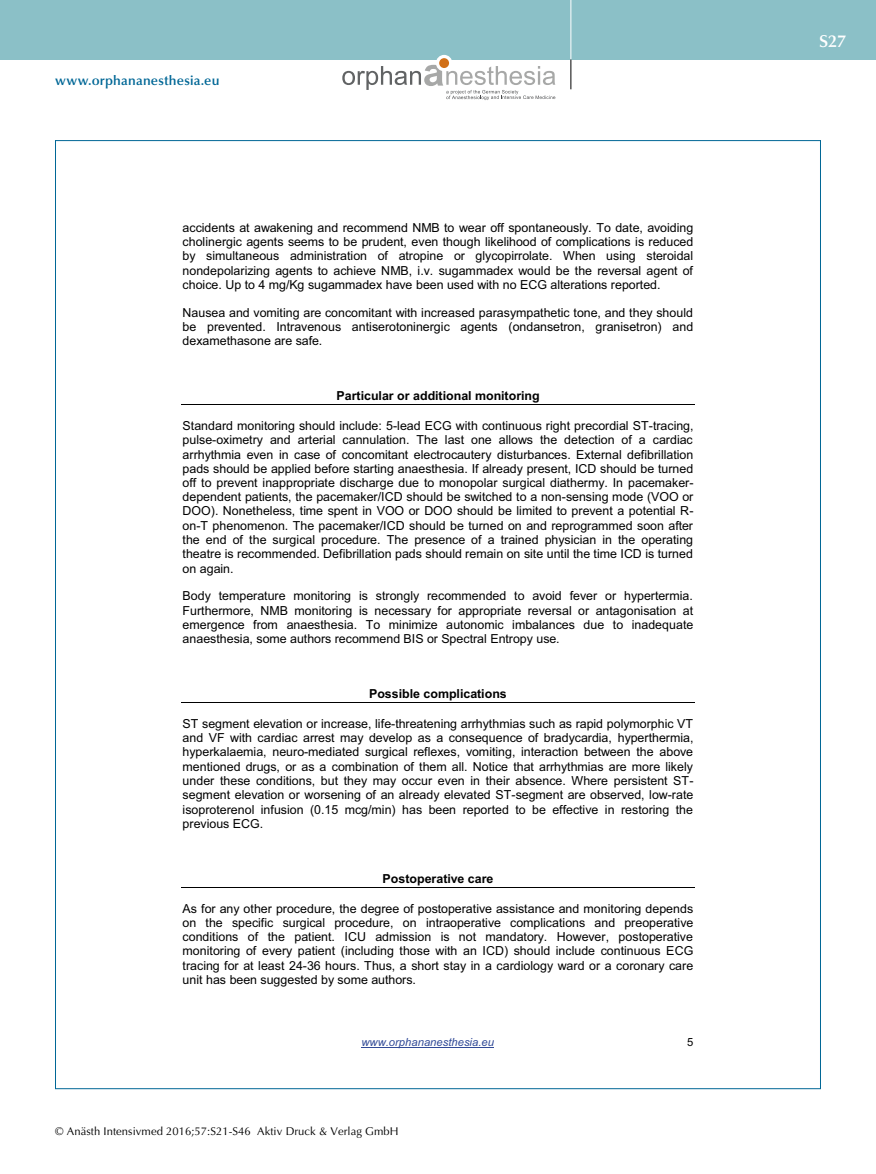
<style>
.page{position:relative;width:876px;height:1174px;background:#fff}
.page>*{position:absolute;margin:0;border:0;box-sizing:border-box;transform-origin:0 0}
.t1{font:600 17.25px "Optima";color:#fff}
.t2{font:600 13.5px "Optima";letter-spacing:.015em;color:#006796}
.t3{font:12.45px/14.2px "Arial";color:#000;text-align:justify}
.t4{font:700 12.45px "Arial";color:#000}
.t5{font:11.25px "Optima";letter-spacing:.005em;color:#000}
.t6{font:italic 11.25px "Arial";color:#314a97}
.t7{font:11.25px "Arial";color:#000}
</style>
<div class="page">
<div style="left:0;top:0;width:876px;height:60px;background:#8bc0c7"></div>
<hr style="left:571px;top:0;width:1px;height:60px;background:#fff">
<svg style="left:571px;top:60px;width:1px;height:29px"></svg>
<svg style="left:436px;top:55px;width:16px;height:16px"></svg>
<div style="left:439px;top:58px;width:10px;height:10px;background:#d17018;border-radius:50%"></div>
<svg style="left:342px;top:65px;width:213px;height:35px"></svg>
<hr style="left:361px;top:1047px;width:133px;height:1px;background:#314a97">
<hr style="left:181px;top:404px;width:514px;height:1px;background:#000">
<hr style="left:181px;top:702px;width:514px;height:1px;background:#000">
<hr style="left:181px;top:887px;width:514px;height:1px;background:#000">
<p class="t2" style="left:55px;top:73px;width:166px">www.orphananesthesia.eu</p>
<p class="t3" style="left:183px;top:220px;width:512px">accidents at awakening and recommend NMB to wear off spontaneously. To date, avoiding cholinergic agents seems to be prudent, even though likelihood of complications is reduced by simultaneous administration of atropine or glycopirrolate. When using steroidal nondepolarizing agents to achieve NMB, i.v. sugammadex would be the reversal agent of choice. Up to 4 mg/Kg sugammadex have been used with no ECG alterations reported.</p>
<p class="t3" style="left:183px;top:305px;width:512px">Nausea and vomiting are concomitant with increased parasympathetic tone, and they should be prevented. Intravenous antiserotoninergic agents (ondansetron, granisetron) and dexamethasone are safe.</p>
<p class="t4" style="left:336px;top:388px;width:205px">Particular or additional monitoring</p>
<p class="t3" style="left:183px;top:419px;width:513px">Standard monitoring should include: 5-lead ECG with continuous right precordial ST-tracing, pulse-oximetry and arterial cannulation. The last one allows the detection of a cardiac arrhythmia even in case of concomitant electrocautery disturbances. External defibrillation pads should be applied before starting anaesthesia. If already present, ICD should be turned off to prevent inappropriate discharge due to monopolar surgical diathermy. In pacemaker&shy;dependent patients, the pacemaker/ICD should be switched to a non-sensing mode (VOO or DOO). Nonetheless, time spent in VOO or DOO should be limited to prevent a potential R&shy;on-T phenomenon. The pacemaker/ICD should be turned on and reprogrammed soon after the end of the surgical procedure. The presence of a trained physician in the operating theatre is recommended. Defibrillation pads should remain on site until the time ICD is turned on again.</p>
<p class="t3" style="left:183px;top:589px;width:512px">Body temperature monitoring is strongly recommended to avoid fever or hypertermia.<br>Furthermore, NMB monitoring is necessary for appropriate reversal or antagonisation at emergence from anaesthesia. To minimize autonomic imbalances due to inadequate anaesthesia, some authors recommend BIS or Spectral Entropy use.</p>
<p class="t4" style="left:369px;top:686px;width:139px">Possible complications</p>
<p class="t3" style="left:183px;top:716px;width:512px">ST segment elevation or increase, life-threatening arrhythmias such as rapid polymorphic VT and VF with cardiac arrest may develop as a consequence of bradycardia, hyperthermia, hyperkalaemia, neuro-mediated surgical reflexes, vomiting, interaction between the above mentioned drugs, or as a combination of them all. Notice that arrhythmias are more likely under these conditions, but they may occur even in their absence. Where persistent ST&shy;segment elevation or worsening of an already elevated ST-segment are observed, low-rate isoproterenol infusion (0.15 mcg/min) has been reported to be effective in restoring the previous ECG.</p>
<p class="t4" style="left:383px;top:870px;width:112px">Postoperative care</p>
<p class="t3" style="left:183px;top:901px;width:512px">As for any other procedure, the degree of postoperative assistance and monitoring depends on the specific surgical procedure, on intraoperative complications and preoperative conditions of the patient. ICU admission is not mandatory. However, postoperative monitoring of every patient (including those with an ICD) should include continuous ECG tracing for at least 24-36 hours. Thus, a short stay in a cardiology ward or a coronary care unit has been suggested by some authors.</p>
<p class="t6" style="left:361px;top:1035px;width:134px">www.orphananesthesia.eu</p>
<p class="t7" style="left:687px;top:1035px;width:8px">5</p>
<p class="t5" style="left:55px;top:1125px;width:345px">© Anästh Intensivmed 2016;57:S21-S46 Aktiv Druck &amp; Verlag GmbH</p>
<h1 class="t1" style="left:819px;top:31px;width:28px">S27</h1>
</div>
